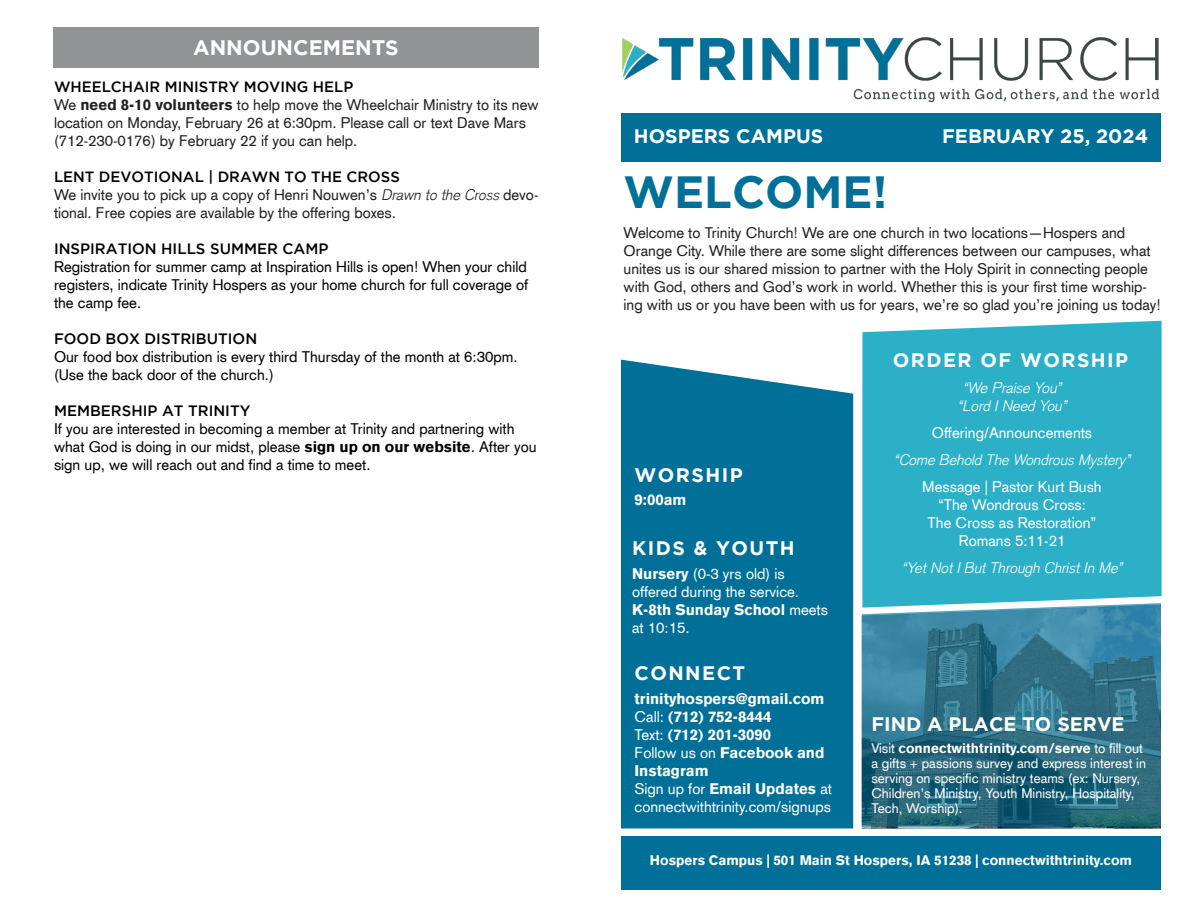
<style>
.page{position:relative;width:1188px;height:918px;background:#fff}
.page>*{position:absolute;margin:0;border:0;box-sizing:border-box;transform-origin:0 0}
.t1{font:700 45px "Gotham";color:#007098}
.t2{font:700 21px "Gotham";color:#fff}
.t3{font:700 19.5px "Gotham";color:#fff}
.t4{font:700 19.5px "Gotham";letter-spacing:.075em;color:#fff}
.t5{font:15px/18px "Akzidenz Grotesk CE";color:#231f20}
.t6{font:15px/18px "Akzidenz Grotesk CE";color:#000}
.t7{font:15px/18px "Akzidenz Grotesk CE";color:#fff}
.t8{font:900 15px "Akzidenz Grotesk CE";color:#fff}
.t9{font:italic 300 15px "Akzidenz Grotesk";color:#fff}
.t10{font:500 15px "Gotham";color:#000}
.t11{font:500 14.85px "Gotham";color:#000}
.t12{font:13.5px/15px "Akzidenz Grotesk CE";color:#fff}
.t13{font:900 13.5px "Akzidenz Grotesk CE";color:#fff}
.s1{font-weight:900}
.s2{font-family:"Akzidenz Grotesk";font-weight:300;font-style:italic}
.s3{font-weight:400}
</style>
<div class="page">
<div style="left:862px;top:321px;width:300px;height:282px;background:#2cb0c8"></div>
<div style="left:621px;top:360px;width:232px;height:468px;background:#007098"></div>
<svg style="left:862px;top:603px;width:299px;height:224px;background:#32748b"></svg>
<div style="left:53px;top:27px;width:486px;height:41px;background:#919394"></div>
<img style="left:622px;top:38px;width:536px;height:63px">
<div style="left:621px;top:113px;width:540px;height:49px;background:#007098"></div>
<div style="left:621px;top:836px;width:540px;height:54px;background:#007098"></div>
<p class="t2" style="left:193px;top:36px;width:207px">ANNOUNCEMENTS</p>
<p class="t11" style="left:54px;top:78px;width:301px">WHEELCHAIR MINISTRY MOVING HELP</p>
<p class="t5" style="left:54px;top:96px;width:486px">We <span class="s1">need 8-10 volunteers</span> to help move the Wheelchair Ministry to its new location on Monday, February 26 at 6:30pm. Please call or text Dave Mars (712-230-0176) by February 22 if you can help.</p>
<p class="t11" style="left:54px;top:168px;width:347px">LENT DEVOTIONAL | DRAWN TO THE CROSS</p>
<p class="t5" style="left:54px;top:186px;width:486px">We invite you to pick up a copy of Henri Nouwen’s <span class="s2">Drawn to the Cross</span> devo&shy;tional. Free copies are available by the offering boxes.</p>
<p class="t10" style="left:54px;top:240px;width:276px">INSPIRATION HILLS SUMMER CAMP</p>
<p class="t6" style="left:54px;top:258px;width:476px;text-align:justify">Registration for summer camp at Inspiration Hills is open! When your child registers, indicate Trinity Hospers as your home church for full coverage of the camp fee.</p>
<p class="t10" style="left:54px;top:330px;width:205px">FOOD BOX DISTRIBUTION</p>
<p class="t6" style="left:54px;top:348px;width:465px">Our food box distribution is every third Thursday of the month at 6:30pm. (Use the back door of the church.)</p>
<p class="t10" style="left:54px;top:402px;width:198px">MEMBERSHIP AT TRINITY</p>
<p class="t6" style="left:54px;top:420px;width:484px">If you are interested in becoming a member at Trinity and partnering with what God is doing in our midst, please <span class="s1">sign up on our website</span>. After you sign up, we will reach out and find a time to meet.</p>
<p class="t3" style="left:634px;top:125px;width:191px">HOSPERS CAMPUS</p>
<p class="t3" style="left:942px;top:125px;width:207px">FEBRUARY 25, 2024</p>
<p class="t1" style="left:624px;top:166px;width:265px">WELCOME!</p>
<p class="t5" style="left:624px;top:224px;width:539px">Welcome to Trinity Church! We are one church in two locations—Hospers and Orange City. While there are some slight differences between our campuses, what unites us is our shared mission to partner with the Holy Spirit in connecting people with God, others and God’s work in world. Whether this is your first time worship&shy;ing with us or you have been with us for years, we’re so glad you’re joining us today!</p>
<p class="t4" style="left:635px;top:463px;width:110px">WORSHIP</p>
<p class="t8" style="left:635px;top:490px;width:53px">9:00am</p>
<p class="t4" style="left:632px;top:537px;width:164px">KIDS &amp; YOUTH</p>
<p class="t7" style="left:632px;top:564px;width:197px"><span class="s1">Nursery</span> (0-3 yrs old) is offered during the service.<br><span class="s1">K-8th Sunday School</span> meets at 10:15.</p>
<p class="t4" style="left:635px;top:662px;width:112px">CONNECT</p>
<p class="t8" style="left:635px;top:689px;width:191px">trinityhospers@gmail.com</p>
<p class="t8" style="left:635px;top:707px;width:139px"><span class="s3">Call:</span> (712) 752-8444</p>
<p class="t8" style="left:635px;top:725px;width:138px"><span class="s3">Text:</span> (712) 201-3090</p>
<p class="t8" style="left:635px;top:743px;width:192px"><span class="s3">Follow us on</span> Facebook and</p>
<p class="t8" style="left:635px;top:761px;width:76px">Instagram</p>
<p class="t8" style="left:635px;top:779px;width:199px"><span class="s3">Sign up for</span> Email Updates <span class="s3">at</span></p>
<p class="t7" style="left:635px;top:798px;width:198px">connectwithtrinity.com/signups</p>
<p class="t4" style="left:893px;top:349px;width:237px">ORDER OF WORSHIP</p>
<p class="t9" style="left:963px;top:379px;width:100px">“We Praise You”</p>
<p class="t9" style="left:958px;top:397px;width:110px">“Lord I Need You”</p>
<p class="t7" style="left:932px;top:423px;width:162px">Offering/Announcements</p>
<p class="t9" style="left:894px;top:451px;width:238px">“Come Behold The Wondrous Mystery”</p>
<p class="t7" style="left:922px;top:477px;width:181px">Message | Pastor Kurt Bush</p>
<p class="t7" style="left:938px;top:495px;width:150px">“The Wondrous Cross:</p>
<p class="t7" style="left:928px;top:513px;width:170px">The Cross as Restoration”</p>
<p class="t7" style="left:959px;top:531px;width:108px">Romans 5:11-21</p>
<p class="t9" style="left:902px;top:559px;width:222px">“Yet Not I But Through Christ In Me”</p>
<p class="t3" style="left:871px;top:713px;width:255px">FIND A PLACE TO SERVE</p>
<p class="t12" style="left:871px;top:740px;width:276px">Visit <span class="s1">connectwithtrinity.com/serve</span> to fill out a gifts + passions survey and express interest in serving on specific ministry teams (ex: Nursery, Children’s Ministry, Youth Ministry, Hospitality, Tech, Worship).</p>
<p class="t13" style="left:650px;top:851px;width:484px">Hospers Campus | 501 Main St Hospers, IA 51238 | connectwithtrinity.com</p>
</div>
